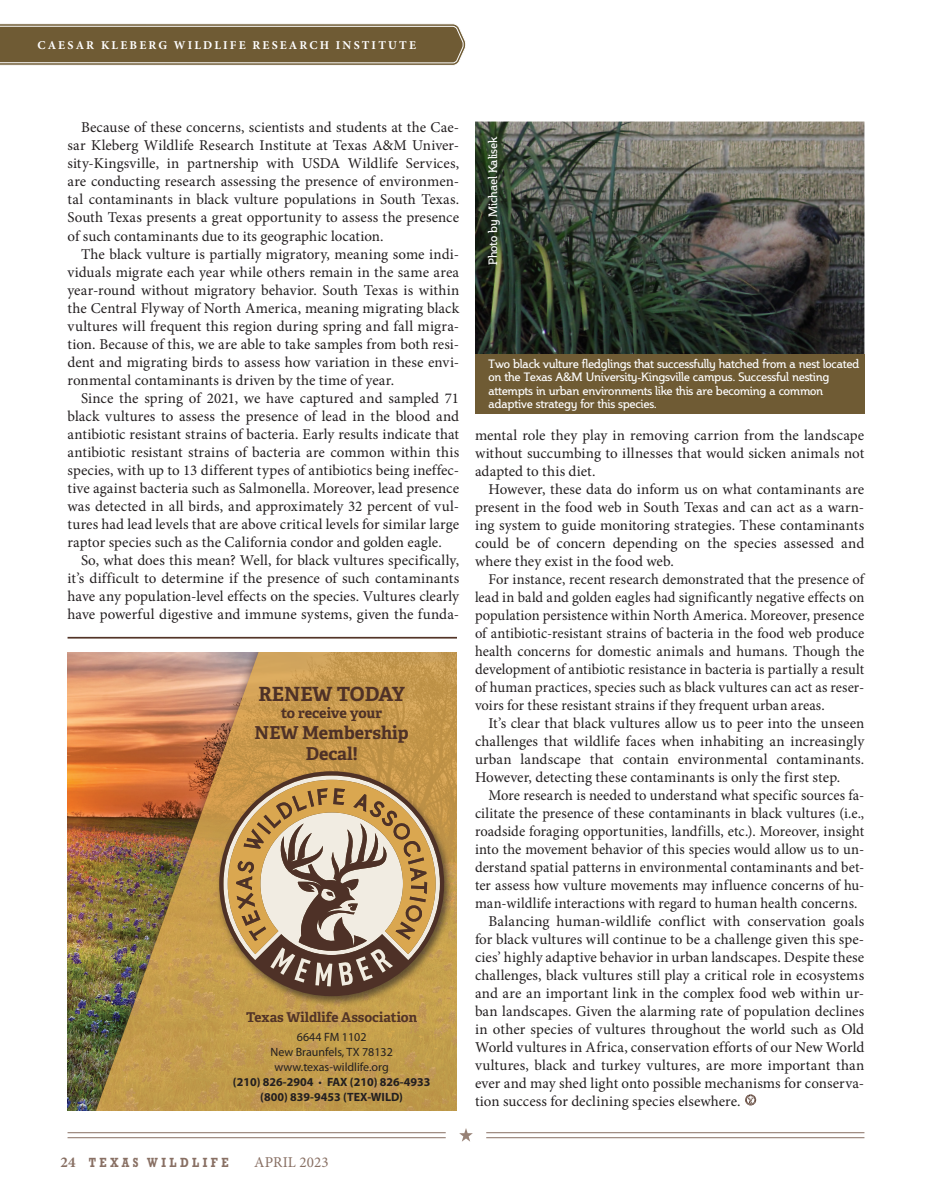
<style>
.page{position:relative;width:932px;height:1202px;background:#fff}
.page>*{position:absolute;margin:0;border:0;box-sizing:border-box;transform-origin:0 0}
.t1{font:700 19.5px "Adelle Basic";letter-spacing:-.005em;color:#4e3127}
.t2{font:700 17.85px/21.3px "Adelle Basic";color:#4e3127;text-align:center}
.t3{font:15px/18px "Minion Pro";letter-spacing:.005em;color:#231f20;text-align:justify}
.t4{font:15px "Minion Pro";letter-spacing:.01em;color:#886f63}
.t5{font:700 14.25px "Adelle Basic";letter-spacing:-.01em;color:#4e3127}
.t6{font:700 13.5px "Adelle Basic";color:#523427}
.t7{font:700 13.5px "Rockwell";letter-spacing:.325em;color:#886f63;scale:.8 1}
.t8{font:12px/13.5px "Steinem";letter-spacing:-.01em;color:#fff}
.t9{font:12px/15px "Myriad Pro";color:#231f20;text-align:center}
.t10{font:700 12px "Minion Pro";letter-spacing:.18em;color:#fff}
.s1{font-weight:700}
.s2{font-family:"Minion Pro";font-size:15px}
</style>
<div class="page">
<svg style="left:459px;top:1128px;width:14px;height:13px"></svg>
<hr style="left:486px;top:1132px;width:378px;height:1px;background:#886f63">
<hr style="left:486px;top:1137px;width:378px;height:1px;background:#886f63">
<hr style="left:68px;top:1132px;width:378px;height:1px;background:#886f63">
<hr style="left:68px;top:1137px;width:378px;height:1px;background:#886f63">
<svg style="left:0;top:23px;width:466px;height:43px;background:#7e6d4a"></svg>
<svg style="left:745px;top:1094px;width:11px;height:11px"></svg>
<img style="left:475px;top:122px;width:389px;height:232px">
<div style="left:475px;top:354px;width:389px;height:59px;background:#6f5b34"></div>
<hr style="left:68px;top:637px;width:389px;height:1px;background:#523427">
<img style="left:69px;top:652px;width:12px;height:458px">
<img style="left:81px;top:652px;width:376px;height:458px">
<div style="left:215px;top:769px;width:238px;height:238px;background:#231f20;opacity:.6"></div>
<svg style="left:219px;top:771px;width:225px;height:225px;background:#a47e41"></svg>
<svg style="left:223px;top:775px;width:217px;height:211px;background:#b59872"></svg>
<p class="t10" style="left:37px;top:38px;width:380px">CAESAR KLEBERG WILDLIFE RESEARCH INSTITUTE</p>
<p class="t3" style="left:68px;top:119px;width:393px;text-indent:13px">Because of these concerns, scientists and students at the Cae&shy;sar Kleberg Wildlife Research Institute at Texas A&amp;M Univer&shy;sity-Kingsville, in partnership with USDA Wildlife Services, are conducting research assessing the presence of environmen&shy;tal contaminants in black vulture populations in South Texas.<br>South Texas presents a great opportunity to assess the presence of such contaminants due to its geographic location.</p>
<p class="t3" style="left:68px;top:245px;width:393px;text-indent:14px">The black vulture is partially migratory, meaning some indi&shy;viduals migrate each year while others remain in the same area year-round without migratory behavior. South Texas is within the Central Flyway of North America, meaning migrating black vultures will frequent this region during spring and fall migra&shy;tion. Because of this, we are able to take samples from both resi&shy;dent and migrating birds to assess how variation in these envi&shy;ronmental contaminants is driven by the time of year.</p>
<p class="t3" style="left:68px;top:389px;width:393px;text-indent:14px">Since the spring of 2021, we have captured and sampled 71 black vultures to assess the presence of lead in the blood and antibiotic resistant strains of bacteria. Early results indicate that antibiotic resistant strains of bacteria are common within this species, with up to 13 different types of antibiotics being ineffec&shy;tive against bacteria such as Salmonella. Moreover, lead presence was detected in all birds, and approximately 32 percent of vul&shy;tures had lead levels that are above critical levels for similar large raptor species such as the California condor and golden eagle.</p>
<p class="t3" style="left:68px;top:551px;width:393px;text-indent:14px">So, what does this mean? Well, for black vultures specifically, it’s difficult to determine if the presence of such contaminants have any population-level effects on the species. Vultures clearly have powerful digestive and immune systems, given the funda-</p>
<h1 class="t1" style="left:258px;top:681px;width:148px">RENEW TODAY</h1>
<p class="t5" style="left:281px;top:703px;width:102px">to receive your</p>
<p class="t2" style="left:255px;top:722px;width:156px">NEW Membership<br>Decal!</p>
<p class="t6" style="left:246px;top:1008px;width:172px">Texas Wildlife Association</p>
<p class="t9" style="left:233px;top:1029px;width:199px">6644 FM 1102<br>New Braunfels, TX 78132 www.texas-wildlife.org<br><span class="s1">(210) 826-2904</span> • <span class="s1">FAX (210) 826-4933 (800) 839-9453 (TEX-WILD)</span></p>
<p class="t8" style="left:486px;top:265px;width:130px;rotate:-90deg">Photo by Michael Kalisek</p>
<p class="t8" style="left:488px;top:357px;width:372px">Two black vulture fledglings that successfully hatched from a nest located on the Texas A&amp;M University-Kingsville campus. Successful nesting attempts in urban environments like this are becoming a common adaptive strategy for this species.</p>
<p class="t3" style="left:475px;top:426px;width:391px">mental role they play in removing carrion from the landscape without succumbing to illnesses that would sicken animals not adapted to this diet.</p>
<p class="t3" style="left:475px;top:480px;width:391px;text-indent:14px">However, these data do inform us on what contaminants are present in the food web in South Texas and can act as a warn&shy;ing system to guide monitoring strategies. These contaminants could be of concern depending on the species assessed and where they exist in the food web.</p>
<p class="t3" style="left:475px;top:570px;width:391px;text-indent:14px">For instance, recent research demonstrated that the presence of lead in bald and golden eagles had significantly negative effects on population persistence within North America. Moreover, presence of antibiotic-resistant strains of bacteria in the food web produce health concerns for domestic animals and humans. Though the development of antibiotic resistance in bacteria is partially a result of human practices, species such as black vultures can act as reser&shy;voirs for these resistant strains if they frequent urban areas.</p>
<p class="t3" style="left:475px;top:714px;width:391px;text-indent:14px">It’s clear that black vultures allow us to peer into the unseen challenges that wildlife faces when inhabiting an increasingly urban landscape that contain environmental contaminants.<br>However, detecting these contaminants is only the first step.</p>
<p class="t3" style="left:488px;top:786px;width:377px">More research is needed to understand what specific sources fa-</p>
<p class="t3" style="left:475px;top:804px;width:391px">cilitate the presence of these contaminants in black vultures (i.e.,</p>
<p class="t3" style="left:475px;top:822px;width:391px">roadside foraging opportunities, landfills, etc.). Moreover, insight</p>
<p class="t3" style="left:475px;top:840px;width:391px">into the movement behavior of this species would allow us to un-</p>
<p class="t3" style="left:475px;top:858px;width:391px">derstand spatial patterns in environmental contaminants and bet-</p>
<p class="t3" style="left:475px;top:876px;width:391px">ter assess how vulture movements may influence concerns of hu-</p>
<p class="t3" style="left:475px;top:894px;width:384px">man-wildlife interactions with regard to human health concerns.</p>
<p class="t3" style="left:488px;top:912px;width:377px">Balancing human-wildlife conflict with conservation goals</p>
<p class="t3" style="left:475px;top:930px;width:391px">for black vultures will continue to be a challenge given this spe-</p>
<p class="t3" style="left:475px;top:948px;width:391px">cies’ highly adaptive behavior in urban landscapes. Despite these</p>
<p class="t3" style="left:475px;top:966px;width:391px">challenges, black vultures still play a critical role in ecosystems</p>
<p class="t3" style="left:475px;top:984px;width:391px">and are an important link in the complex food web within ur-</p>
<p class="t3" style="left:475px;top:1002px;width:391px">ban landscapes. Given the alarming rate of population declines</p>
<p class="t3" style="left:475px;top:1020px;width:391px">in other species of vultures throughout the world such as Old</p>
<p class="t3" style="left:475px;top:1038px;width:391px">World vultures in Africa, conservation efforts of our New World</p>
<p class="t3" style="left:475px;top:1056px;width:391px">vultures, black and turkey vultures, are more important than</p>
<p class="t3" style="left:475px;top:1074px;width:391px">ever and may shed light onto possible mechanisms for conserva-</p>
<p class="t3" style="left:475px;top:1092px;width:267px">tion success for declining species elsewhere.</p>
<p class="t7" style="left:60px;top:1154px;width:212px"><span class="s2">24</span> TEXAS WILDLIFE</p>
<p class="t4" style="left:254px;top:1152px;width:76px">APRIL 2023</p>
</div>
